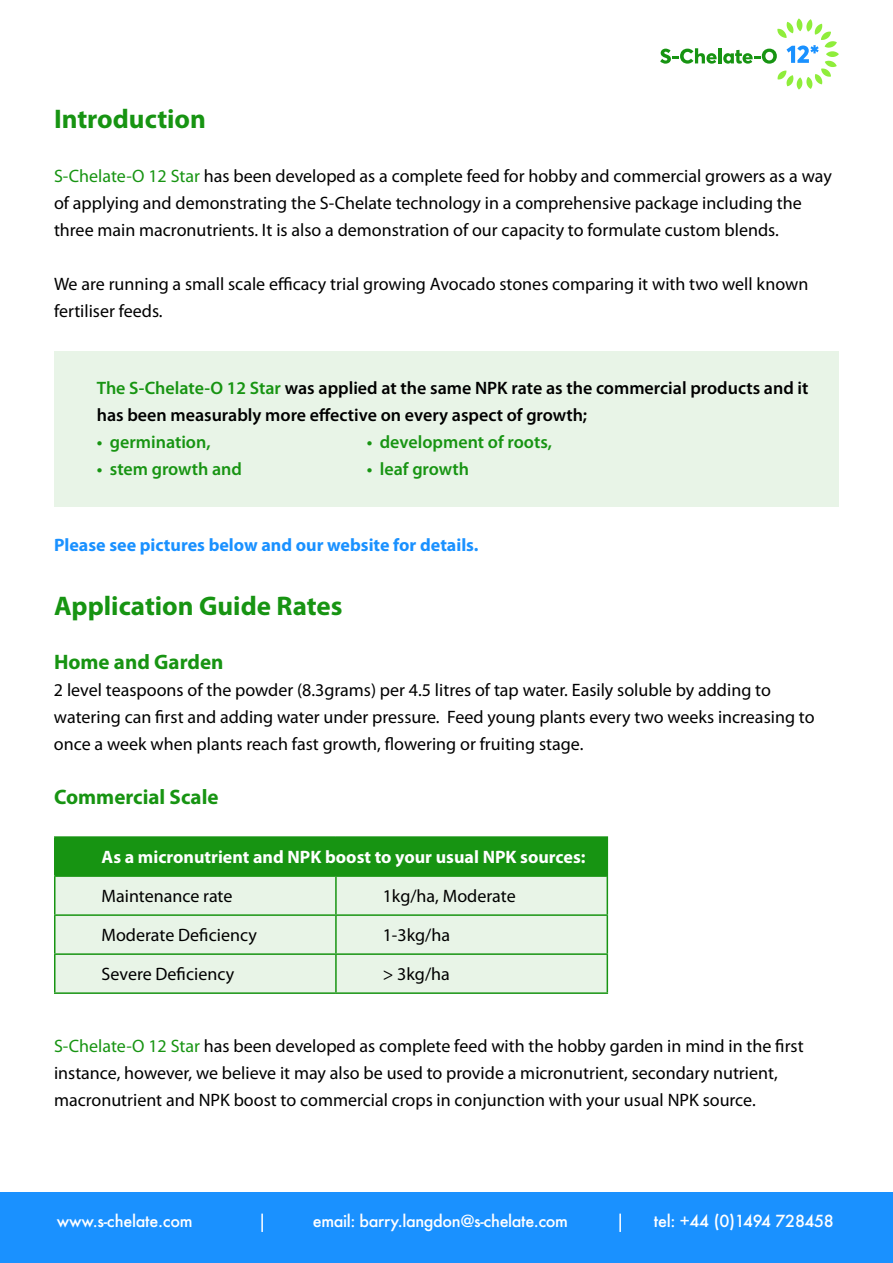
<style>
.page{position:relative;width:893px;height:1263px;background:#fff}
.page>*{position:absolute;margin:0;border:0;box-sizing:border-box;transform-origin:0 0}
.t1{font:700 27px "Myriad Pro";color:#179412}
.t2{font:700 21px "Myriad Pro";color:#179412}
.t3{font:18px/27px "Myriad Pro";color:#000}
.t4{font:600 18px/27px "Myriad Pro";color:#000}
.t5{font:600 18px "Myriad Pro";color:#179412}
.t6{font:700 18px "Myriad Pro";color:#fff}
.t7{font:700 18px "Myriad Pro";color:#1a91ff}
.t8{font:500 16.2px "Futura";letter-spacing:-.02em;color:#fff}
.s1{color:#179412}
</style>
<div class="page">
<div style="left:0;top:1192px;width:893px;height:71px;background:#1a91ff"></div>
<svg style="left:660px;top:48px;width:57px;height:16px"></svg>
<hr style="left:718px;top:48px;width:3px;height:15px;background:#179412">
<svg style="left:723px;top:18px;width:116px;height:72px"></svg>
<svg style="left:261px;top:1213px;width:2px;height:19px"></svg>
<svg style="left:619px;top:1213px;width:2px;height:19px"></svg>
<div style="left:54px;top:351px;width:785px;height:156px;background:#e8f4e7"></div>
<div style="left:55px;top:837px;width:552px;height:39px;background:#179412"></div>
<div style="left:56px;top:877px;width:551px;height:115px;background:#e8f4e7"></div>
<hr style="left:54px;top:836px;width:282px;height:2px;background:#179412">
<hr style="left:54px;top:838px;width:2px;height:37px;background:#179412">
<hr style="left:336px;top:836px;width:272px;height:2px;background:#179412">
<hr style="left:607px;top:838px;width:1px;height:37px;background:#179412">
<hr style="left:54px;top:875px;width:282px;height:2px;background:#179412">
<hr style="left:336px;top:875px;width:272px;height:2px;background:#179412">
<hr style="left:54px;top:877px;width:2px;height:37px;background:#179412">
<hr style="left:335px;top:877px;width:2px;height:37px;background:#179412">
<hr style="left:607px;top:877px;width:1px;height:37px;background:#179412">
<hr style="left:54px;top:914px;width:282px;height:2px;background:#179412">
<hr style="left:54px;top:916px;width:2px;height:37px;background:#179412">
<hr style="left:336px;top:914px;width:272px;height:2px;background:#179412">
<hr style="left:335px;top:916px;width:2px;height:37px;background:#179412">
<hr style="left:607px;top:916px;width:1px;height:37px;background:#179412">
<hr style="left:54px;top:953px;width:282px;height:2px;background:#179412">
<hr style="left:54px;top:955px;width:2px;height:37px;background:#179412">
<hr style="left:336px;top:953px;width:272px;height:2px;background:#179412">
<hr style="left:335px;top:955px;width:2px;height:37px;background:#179412">
<hr style="left:607px;top:955px;width:1px;height:37px;background:#179412">
<hr style="left:54px;top:992px;width:282px;height:2px;background:#179412">
<hr style="left:336px;top:992px;width:272px;height:2px;background:#179412">
<h1 class="t1" style="left:54px;top:103px;width:154px">Introduction</h1>
<p class="t3" style="left:54px;top:162px;width:779px"><span class="s1">S-Chelate-O 12 Star</span> has been developed as a complete feed for hobby and commercial growers as a way of applying and demonstrating the S-Chelate technology in a comprehensive package including the three main macronutrients. It is also a demonstration of our capacity to formulate custom blends.</p>
<p class="t3" style="left:54px;top:270px;width:756px">We are running a small scale efficacy trial growing Avocado stones comparing it with two well known fertiliser feeds.</p>
<p class="t4" style="left:97px;top:375px;width:713px"><span class="s1">The S-Chelate-O 12 Star</span> was applied at the same NPK rate as the commercial products and it has been measurably more effective on every aspect of growth;</p>
<p class="t5" style="left:97px;top:432px;width:115px">• germination,</p>
<p class="t5" style="left:367px;top:432px;width:187px">• development of roots,</p>
<p class="t5" style="left:97px;top:459px;width:147px">• stem growth and</p>
<p class="t5" style="left:367px;top:459px;width:104px">• leaf growth</p>
<p class="t7" style="left:54px;top:535px;width:426px">Please see pictures below and our website for details.</p>
<h1 class="t1" style="left:54px;top:591px;width:290px">Application Guide Rates</h1>
<p class="t2" style="left:54px;top:650px;width:171px">Home and Garden</p>
<p class="t3" style="left:54px;top:677px;width:762px">2 level teaspoons of the powder (8.3grams) per 4.5 litres of tap water. Easily soluble by adding to watering can first and adding water under pressure. Feed young plants every two weeks increasing to once a week when plants reach fast growth, flowering or fruiting stage.</p>
<p class="t2" style="left:54px;top:785px;width:166px">Commercial Scale</p>
<p class="t6" style="left:102px;top:847px;width:485px">As a micronutrient and NPK boost to your usual NPK sources:</p>
<p class="t3" style="left:102px;top:883px;width:132px">Maintenance rate</p>
<p class="t3" style="left:383px;top:883px;width:135px">1kg/ha, Moderate</p>
<p class="t3" style="left:102px;top:922px;width:157px">Moderate Deficiency</p>
<p class="t3" style="left:383px;top:922px;width:69px">1-3kg/ha</p>
<p class="t3" style="left:102px;top:961px;width:134px">Severe Deficiency</p>
<p class="t3" style="left:383px;top:961px;width:69px">&gt; 3kg/ha</p>
<p class="t3" style="left:54px;top:1033px;width:751px"><span class="s1">S-Chelate-O 12 Star</span> has been developed as complete feed with the hobby garden in mind in the first instance, however, we believe it may also be used to provide a micronutrient, secondary nutrient, macronutrient and NPK boost to commercial crops in conjunction with your usual NPK source.</p>
<p class="t8" style="left:57px;top:1210px;width:137px">www.s-chelate.com</p>
<p class="t8" style="left:313px;top:1210px;width:257px">email: barry.langdon@s-chelate.com</p>
<p class="t8" style="left:654px;top:1210px;width:182px">tel: +44 (0)1494 728458</p>
</div>
